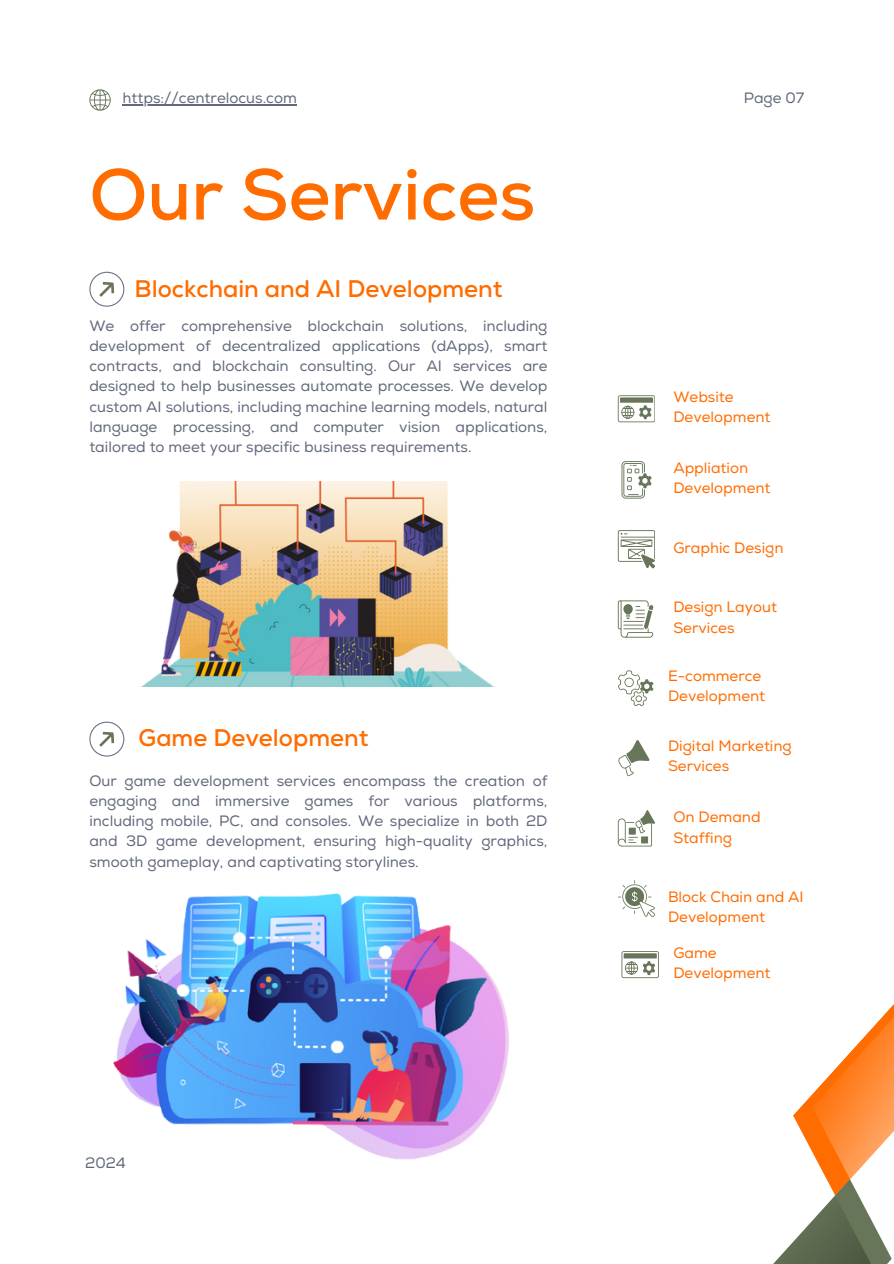
<style>
.page{position:relative;width:894px;height:1264px;background:#fff}
.page>*{position:absolute;margin:0;border:0;box-sizing:border-box;transform-origin:0 0}
.t1{font:700 72px "Nexa";color:#ff6c00}
.t2{font:700 24px "Nexa";color:#ff6c00}
.t3{font:15px/20.2px "Nexa";color:#61697b;text-align:justify}
.t4{font:15px/20.2px "Nexa";color:#ff6c00}
</style>
<div class="page">
<svg style="left:89px;top:272px;width:35px;height:34px"></svg>
<svg style="left:89px;top:721px;width:35px;height:35px"></svg>
<img style="left:142px;top:481px;width:351px;height:205px">
<img style="left:113px;top:893px;width:382px;height:267px">
<svg style="left:89px;top:89px;width:22px;height:22px"></svg>
<svg style="left:618px;top:740px;width:31px;height:36px"></svg>
<svg style="left:617px;top:810px;width:37px;height:36px"></svg>
<svg style="left:618px;top:880px;width:36px;height:37px"></svg>
<svg style="left:617px;top:395px;width:37px;height:27px"></svg>
<svg style="left:617px;top:530px;width:37px;height:38px"></svg>
<svg style="left:621px;top:461px;width:30px;height:37px"></svg>
<svg style="left:617px;top:600px;width:36px;height:37px"></svg>
<svg style="left:618px;top:670px;width:35px;height:36px"></svg>
<svg style="left:495px;top:951px;width:398px;height:312px"></svg>
<hr style="left:122px;top:104px;width:175px;height:2px;background:#61697b">
<p class="t3" style="left:122px;top:89px;width:176px">https://centrelocus.com</p>
<h2 class="t3" style="left:743px;top:89px;width:62px">Page 07</h2>
<p class="t1" style="left:89px;top:152px;width:447px">Our Services</p>
<p class="t2" style="left:135px;top:274px;width:369px">Blockchain and AI Development</p>
<h1 class="t3" style="left:89px;top:316px;width:459px">We offer comprehensive blockchain solutions, including development of decentralized applications (dApps), smart contracts, and blockchain consulting. Our AI services are designed to help businesses automate processes. We develop custom AI solutions, including machine learning models, natural language processing, and computer vision applications, tailored to meet your specific business requirements.</h1>
<p class="t2" style="left:138px;top:724px;width:231px">Game Development</p>
<p class="t3" style="left:89px;top:770px;width:459px">Our game development services encompass the creation of engaging and immersive games for various platforms, including mobile, PC, and consoles. We specialize in both 2D and 3D game development, ensuring high-quality graphics, smooth gameplay, and captivating storylines.</p>
<p class="t3" style="left:85px;top:1153px;width:42px">2024</p>
<p class="t4" style="left:673px;top:387px;width:99px">Website<br>Development</p>
<p class="t4" style="left:673px;top:458px;width:99px">Appliation<br>Development</p>
<p class="t4" style="left:673px;top:538px;width:112px">Graphic Design</p>
<p class="t4" style="left:673px;top:597px;width:105px">Design Layout<br>Services</p>
<p class="t4" style="left:667px;top:666px;width:99px">E-commerce<br>Development</p>
<p class="t4" style="left:667px;top:736px;width:125px">Digital Marketing<br>Services</p>
<p class="t4" style="left:673px;top:807px;width:89px">On Demand<br>Staffing</p>
<p class="t4" style="left:667px;top:887px;width:137px">Block Chain and AI<br>Development</p>
<p class="t4" style="left:673px;top:943px;width:99px">Game<br>Development</p>
</div>
